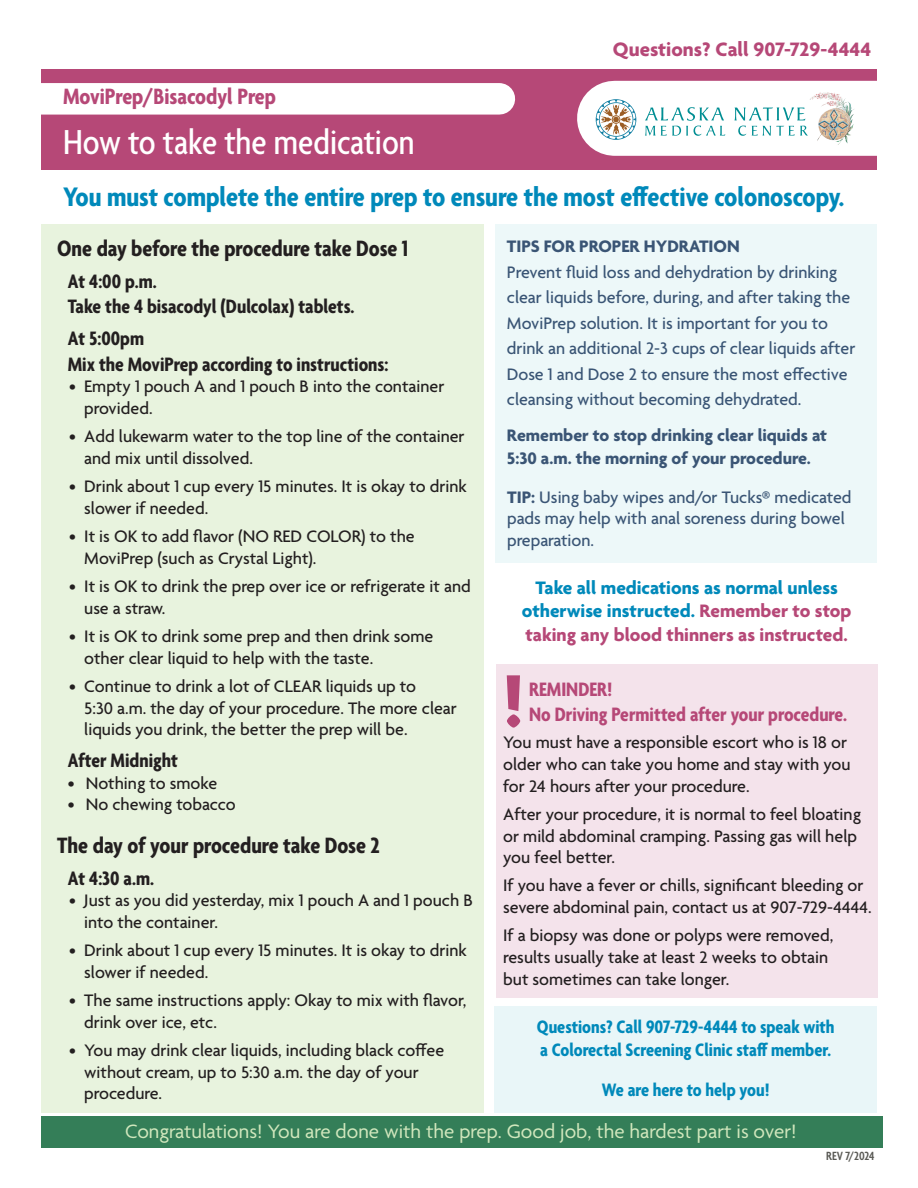
<style>
.page{position:relative;width:918px;height:1188px;background:#fff}
.page>*{position:absolute;margin:0;border:0;box-sizing:border-box;transform-origin:0 0}
.t1{font:700 80.1px "Agenda";color:#b64877}
.t2{font:500 condensed 37.5px "Agenda";color:#fff}
.t3{font:700 condensed 28.95px "Agenda";color:#0089ba}
.t4{font:700 condensed 24px "Agenda";color:#231f20}
.t5{font:700 condensed 24px "Agenda";color:#b64877}
.t6{font:700 condensed 21px/25.2px "Agenda";color:#231f20}
.t7{font:21px "Agenda";color:#d1e7bd}
.t8{font:700 condensed 21px "Agenda";color:#b64877}
.t9{font:700 21px "Agenda";color:#b64877}
.t10{font:700 19.5px/23.4px "Agenda";color:#0089ba;text-align:center}
.t11{font:700 condensed 19.5px/23.4px "Agenda";color:#0089ba}
.t12{font:500 18px/21.6px "Agenda";color:#231f20}
.t13{font:500 18px/25.5px "Agenda";color:#3a5575}
.t14{font:700 18px/22.5px "Agenda";color:#3a5575}
.t15{font:600 condensed 12.9px "Agenda";color:#595954}
.s1{font-weight:700}
.s2{color:#b64877}
</style>
<div class="page">
<div style="left:41px;top:224px;width:443px;height:888px;background:#e8f3de"></div>
<div style="left:41px;top:1116px;width:842px;height:31px;background:#347e58"></div>
<div style="left:41px;top:69px;width:836px;height:101px;background:#b64877"></div>
<div style="left:0;top:83px;width:499px;height:32px;background:#fff"></div>
<div style="left:615px;top:81px;width:303px;height:75px;background:#fff"></div>
<svg style="left:816px;top:92px;width:11px;height:4px"></svg>
<svg style="left:645px;top:107px;width:80px;height:29px"></svg>
<svg style="left:734px;top:107px;width:74px;height:29px"></svg>
<svg style="left:596px;top:99px;width:40px;height:41px"></svg>
<div style="left:495px;top:224px;width:381px;height:339px;background:#edf8f9"></div>
<div style="left:496px;top:665px;width:382px;height:333px;background:#f4e3eb"></div>
<div style="left:495px;top:1006px;width:382px;height:106px;background:#e9f6f8"></div>
<p class="t5" style="left:63px;top:83px;width:214px">MoviPrep/Bisacodyl Prep</p>
<p class="t2" style="left:63px;top:122px;width:353px">How to take the medication</p>
<p class="t9" style="left:613px;top:37px;width:260px">Questions? Call 907-729-4444</p>
<p class="t3" style="left:63px;top:181px;width:783px">You must complete the entire prep to ensure the most effective colonoscopy.</p>
<p class="t13" style="left:507px;top:235px;width:350px"><span class="s1">TIPS FOR PROPER HYDRATION<br></span>Prevent fluid loss and dehydration by drinking clear liquids before, during, and after taking the MoviPrep solution. It is important for you to drink an additional 2-3 cups of clear liquids after Dose 1 and Dose 2 to ensure the most effective cleansing without becoming dehydrated.</p>
<p class="t14" style="left:507px;top:425px;width:322px">Remember to stop drinking clear liquids at<br>5:30 a.m. the morning of your procedure.</p>
<p class="t4" style="left:57px;top:236px;width:352px">One day before the procedure take Dose 1</p>
<p class="t6" style="left:68px;top:270px;width:288px">At 4:00 p.m.<br>Take the 4 bisacodyl (Dulcolax) tablets.</p>
<p class="t6" style="left:68px;top:327px;width:78px">At 5:00pm</p>
<p class="t6" style="left:68px;top:353px;width:322px">Mix the MoviPrep according to instructions:</p>
<p class="t12" style="left:84px;top:377px;width:362px;text-indent:-15px">• Empty 1 pouch A and 1 pouch B into the container provided.</p>
<p class="t12" style="left:84px;top:427px;width:382px;text-indent:-15px">• Add lukewarm water to the top line of the container and mix until dissolved.</p>
<p class="t12" style="left:84px;top:477px;width:384px;text-indent:-15px">• Drink about 1 cup every 15 minutes. It is okay to drink slower if needed.</p>
<p class="t12" style="left:84px;top:527px;width:332px;text-indent:-15px">• It is OK to add flavor (NO RED COLOR) to the<br>MoviPrep (such as Crystal Light).</p>
<p class="t12" style="left:84px;top:577px;width:388px;text-indent:-15px">• It is OK to drink the prep over ice or refrigerate it and use a straw.</p>
<p class="t12" style="left:84px;top:627px;width:351px;text-indent:-15px">• It is OK to drink some prep and then drink some other clear liquid to help with the taste.</p>
<p class="t12" style="left:84px;top:676px;width:374px;text-indent:-15px">• Continue to drink a lot of CLEAR liquids up to<br>5:30 a.m. the day of your procedure. The more clear liquids you drink, the better the prep will be.</p>
<p class="t6" style="left:68px;top:749px;width:112px">After Midnight</p>
<p class="t12" style="left:68px;top:773px;width:151px">• Nothing to smoke</p>
<p class="t12" style="left:68px;top:795px;width:170px">• No chewing tobacco</p>
<p class="t4" style="left:57px;top:832px;width:324px">The day of your procedure take Dose 2</p>
<p class="t6" style="left:68px;top:867px;width:88px">At 4:30 a.m.</p>
<p class="t12" style="left:84px;top:891px;width:390px;text-indent:-15px">• Just as you did yesterday, mix 1 pouch A and 1 pouch B into the container.</p>
<p class="t12" style="left:84px;top:941px;width:384px;text-indent:-15px">• Drink about 1 cup every 15 minutes. It is okay to drink slower if needed.</p>
<p class="t12" style="left:84px;top:991px;width:384px;text-indent:-15px">• The same instructions apply: Okay to mix with flavor, drink over ice, etc.</p>
<p class="t12" style="left:84px;top:1041px;width:361px;text-indent:-15px">• You may drink clear liquids, including black coffee without cream, up to 5:30 a.m. the day of your procedure.</p>
<p class="t13" style="left:507px;top:487px;width:346px;line-height:21.6px"><span class="s1">TIP:</span> Using baby wipes and/or Tucks® medicated pads may help with anal soreness during bowel preparation.</p>
<p class="t10" style="left:522px;top:577px;width:331px">Take all medications as normal unless otherwise instructed. <span class="s2">Remember to stop taking any blood thinners as instructed.</span></p>
<p class="t1" style="left:502px;top:658px;width:24px">!</p>
<p class="t8" style="left:529px;top:678px;width:85px">REMINDER!</p>
<p class="t8" style="left:529px;top:703px;width:320px">No Driving Permitted after your procedure.</p>
<p class="t12" style="left:503px;top:733px;width:349px">You must have a responsible escort who is 18 or older who can take you home and stay with you for 24 hours after your procedure.</p>
<p class="t12" style="left:503px;top:804px;width:359px">After your procedure, it is normal to feel bloating or mild abdominal cramping. Passing gas will help you feel better.</p>
<p class="t12" style="left:503px;top:876px;width:370px">If you have a fever or chills, significant bleeding or severe abdominal pain, contact us at 907-729-4444.</p>
<p class="t12" style="left:503px;top:926px;width:332px">If a biopsy was done or polyps were removed, results usually take at least 2 weeks to obtain but sometimes can take longer.</p>
<p class="t11" style="left:537px;top:1016px;width:299px">Questions? Call 907-729-4444 to speak with a Colorectal Screening Clinic staff member.</p>
<p class="t11" style="left:602px;top:1079px;width:169px">We are here to help you!</p>
<p class="t7" style="left:125px;top:1120px;width:673px">Congratulations! You are done with the prep. Good job, the hardest part is over!</p>
<p class="t15" style="left:826px;top:1148px;width:50px">REV 7/2024</p>
</div>
